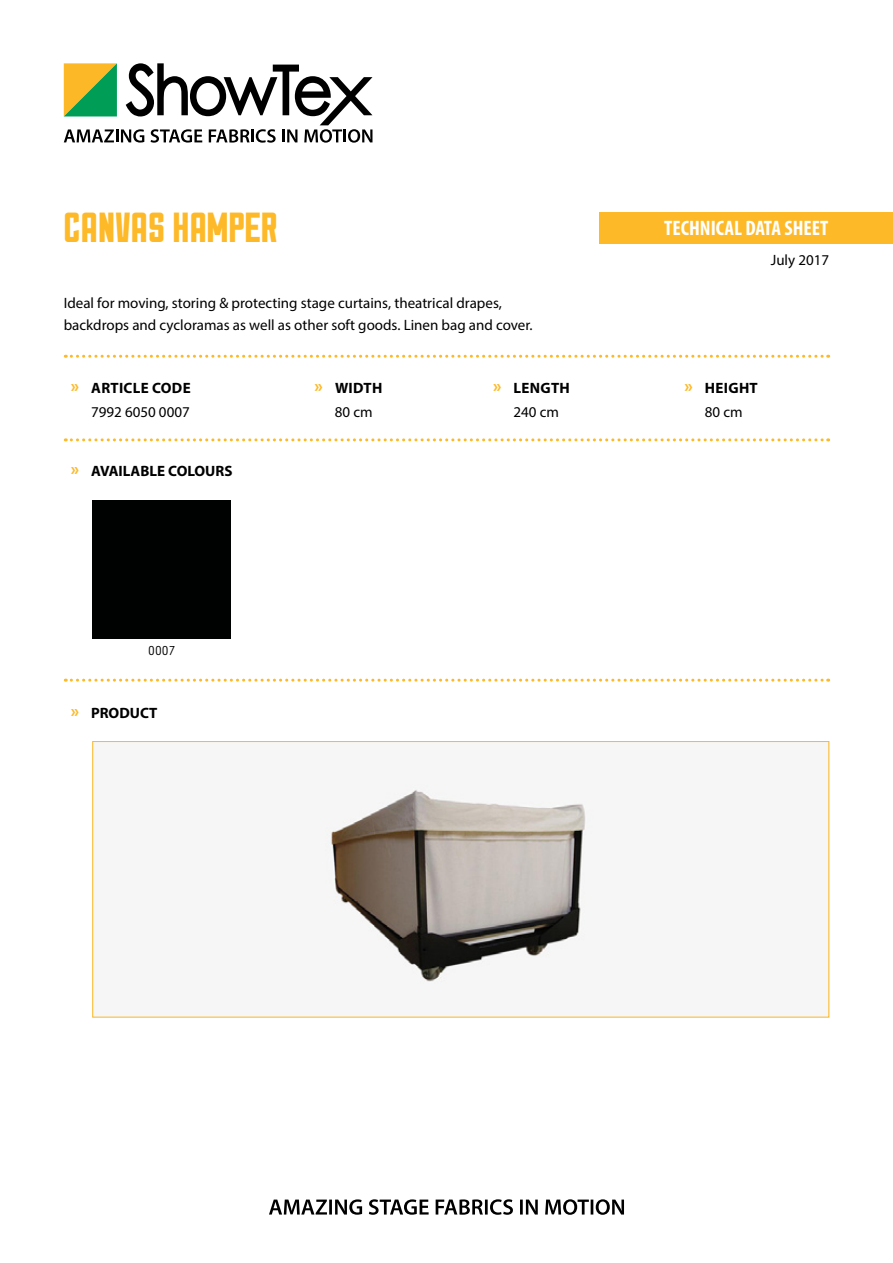
<style>
.page{position:relative;width:893px;height:1263px;background:#fff}
.page>*{position:absolute;margin:0;border:0;box-sizing:border-box;transform-origin:0 0}
.t1{font:42px "Sullivan Fill";letter-spacing:.01em;color:#fdb927}
.t2{font:700 condensed 21px "Myriad Pro";color:#fff}
.t3{font:15px/22.5px "Myriad Pro";color:#000}
.t4{font:700 15px "Myriad Pro";letter-spacing:.015em;color:#000}
.t5{font:13.5px "Orator Std";color:#000}
.s1{font-size:18px;color:#fdb927}
</style>
<div class="page">
<svg style="left:269px;top:1199px;width:355px;height:16px"></svg>
<svg style="left:64px;top:63px;width:308px;height:80px"></svg>
<svg style="left:65px;top:355px;width:764px;height:3px"></svg>
<div style="left:600px;top:212px;width:293px;height:31px;background:#fdb927"></div>
<svg style="left:65px;top:438px;width:764px;height:3px"></svg>
<svg style="left:65px;top:679px;width:764px;height:3px"></svg>
<div style="left:93px;top:500px;width:138px;height:138px;background:#000101"></div>
<img style="left:325px;top:785px;width:261px;height:199px">
<h1 class="t1" style="left:64px;top:208px;width:215px">CANVAS HAMPER</h1>
<p class="t3" style="left:64px;top:291px;width:470px">Ideal for moving, storing &amp; protecting stage curtains, theatrical drapes, backdrops and cycloramas as well as other soft goods. Linen bag and cover.</p>
<h2 class="t2" style="left:664px;top:215px;width:166px">TECHNICAL DATA SHEET</h2>
<p class="t3" style="left:771px;top:248px;width:60px">July 2017</p>
<p class="t4" style="left:71px;top:378px;width:122px"><span class="s1">»</span> ARTICLE CODE</p>
<p class="t4" style="left:314px;top:378px;width:69px"><span class="s1">»</span> WIDTH</p>
<p class="t4" style="left:493px;top:378px;width:78px"><span class="s1">»</span> LENGTH</p>
<p class="t4" style="left:684px;top:378px;width:75px"><span class="s1">»</span> HEIGHT</p>
<p class="t3" style="left:91px;top:400px;width:100px">7992 6050 0007</p>
<p class="t3" style="left:335px;top:400px;width:39px">80 cm</p>
<p class="t3" style="left:513px;top:400px;width:47px">240 cm</p>
<p class="t3" style="left:705px;top:400px;width:39px">80 cm</p>
<p class="t4" style="left:71px;top:461px;width:163px"><span class="s1">»</span> AVAILABLE COLOURS</p>
<p class="t5" style="left:148px;top:640px;width:30px">0007</p>
<p class="t4" style="left:71px;top:703px;width:88px"><span class="s1">»</span> PRODUCT</p>
</div>
